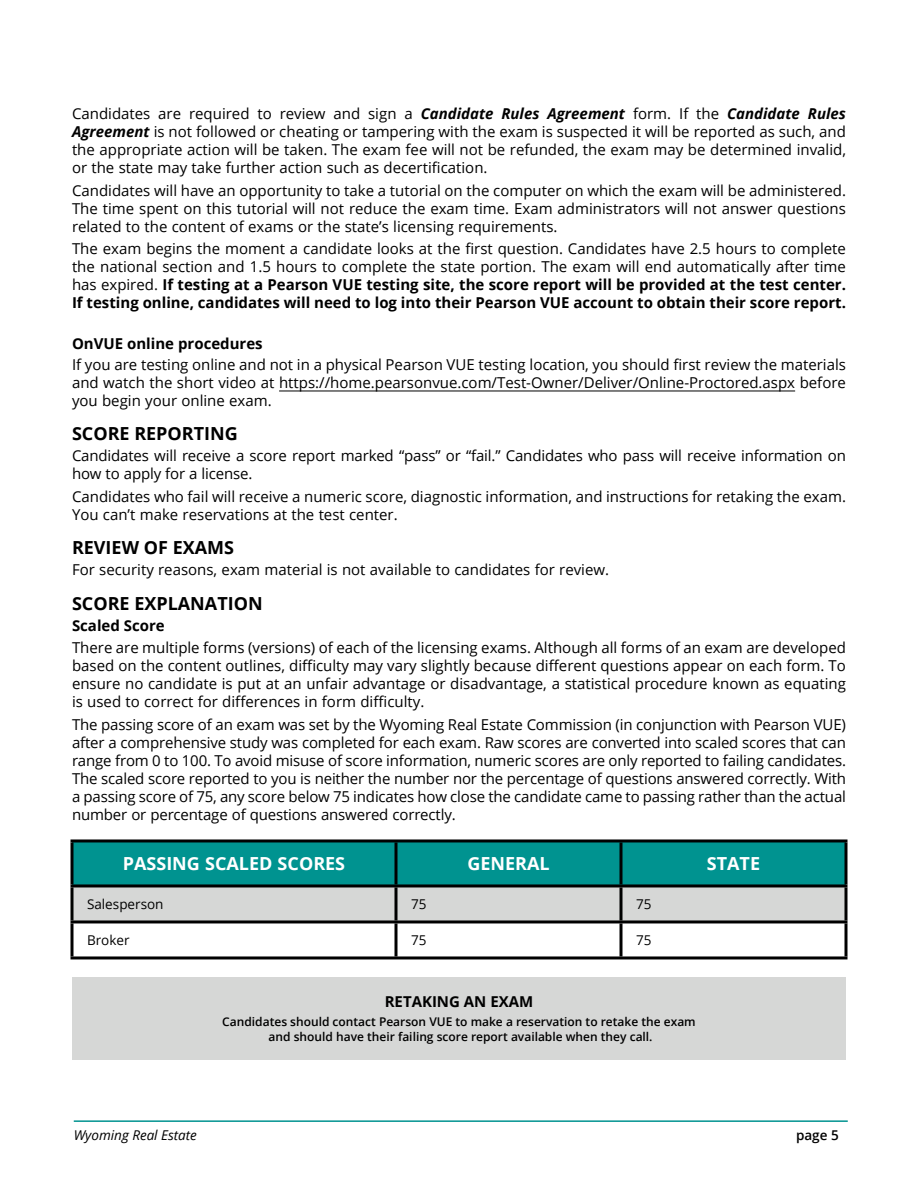
<style>
.page{position:relative;width:918px;height:1188px;background:#fff}
.page>*{position:absolute;margin:0;border:0;box-sizing:border-box;transform-origin:0 0}
.t1{font:700 18px "Open Sans";color:#000}
.t2{font:700 18px "Open Sans";color:#fff}
.t3{font:15px/18px "Open Sans";color:#000;text-align:justify}
.t4{font:700 15px "Open Sans";color:#000}
.t5{font:13.5px "Open Sans";color:#000}
.t6{font:italic 13.5px "Open Sans";color:#000}
.t7{font:600 13.5px "Open Sans";color:#000}
.t8{font:600 12px/15px "Open Sans";color:#000;text-align:center}
.s1{font-weight:700;font-style:italic}
.s2{font-weight:700}
</style>
<div class="page">
<hr style="left:74px;top:1120px;width:774px;height:2px;background:#009390">
<hr style="left:279px;top:391px;width:516px;height:1px;background:#000">
<svg style="left:74px;top:842px;width:770px;height:78px;background:#5caeac"></svg>
<hr style="left:70px;top:839px;width:326px;height:3px;background:#000">
<svg style="left:70px;top:842px;width:4px;height:42px"></svg>
<hr style="left:396px;top:839px;width:225px;height:3px;background:#000">
<svg style="left:394px;top:842px;width:4px;height:42px"></svg>
<hr style="left:621px;top:839px;width:227px;height:3px;background:#000">
<hr style="left:620px;top:842px;width:2px;height:42px;background:#000">
<svg style="left:844px;top:842px;width:4px;height:42px"></svg>
<hr style="left:70px;top:884px;width:326px;height:3px;background:#000">
<svg style="left:70px;top:887px;width:4px;height:33px"></svg>
<hr style="left:396px;top:884px;width:225px;height:3px;background:#000">
<svg style="left:394px;top:887px;width:4px;height:33px"></svg>
<hr style="left:621px;top:884px;width:227px;height:3px;background:#000">
<hr style="left:620px;top:887px;width:2px;height:33px;background:#000">
<svg style="left:844px;top:887px;width:4px;height:33px"></svg>
<hr style="left:70px;top:920px;width:326px;height:3px;background:#000">
<svg style="left:70px;top:923px;width:4px;height:33px"></svg>
<hr style="left:396px;top:920px;width:225px;height:3px;background:#000">
<svg style="left:394px;top:923px;width:4px;height:33px"></svg>
<hr style="left:621px;top:920px;width:227px;height:3px;background:#000">
<hr style="left:620px;top:923px;width:2px;height:33px;background:#000">
<svg style="left:844px;top:923px;width:4px;height:33px"></svg>
<hr style="left:70px;top:956px;width:326px;height:3px;background:#000">
<hr style="left:396px;top:956px;width:225px;height:3px;background:#000">
<hr style="left:621px;top:956px;width:227px;height:3px;background:#000">
<div style="left:72px;top:977px;width:774px;height:82px;background:#d6d7d6"></div>
<p class="t3" style="left:72px;top:105px;width:776px">Candidates are required to review and sign a <span class="s1">Candidate Rules Agreement</span> form. If the <span class="s1">Candidate Rules Agreement</span> is not followed or cheating or tampering with the exam is suspected it will be reported as such, and the appropriate action will be taken. The exam fee will not be refunded, the exam may be determined invalid, or the state may take further action such as decertification.</p>
<p class="t3" style="left:72px;top:181px;width:776px">Candidates will have an opportunity to take a tutorial on the computer on which the exam will be administered.<br>The time spent on this tutorial will not reduce the exam time. Exam administrators will not answer questions related to the content of exams or the state’s licensing requirements.</p>
<p class="t3" style="left:72px;top:240px;width:776px">The exam begins the moment a candidate looks at the first question. Candidates have 2.5 hours to complete the national section and 1.5 hours to complete the state portion. The exam will end automatically after time has expired. <span class="s2">If testing at a Pearson VUE testing site, the score report will be provided at the test center.<br>If testing online, candidates will need to log into their Pearson VUE account to obtain their score report.</span></p>
<p class="t4" style="left:72px;top:333px;width:192px">OnVUE online procedures</p>
<p class="t3" style="left:72px;top:355px;width:776px">If you are testing online and not in a physical Pearson VUE testing location, you should first review the materials and watch the short video at https://home.pearsonvue.com/Test-Owner/Deliver/Online-Proctored.aspx before you begin your online exam.</p>
<p class="t1" style="left:72px;top:421px;width:167px">SCORE REPORTING</p>
<p class="t3" style="left:72px;top:447px;width:775px">Candidates will receive a score report marked “pass” or “fail.” Candidates who pass will receive information on how to apply for a license.</p>
<p class="t3" style="left:72px;top:487px;width:775px">Candidates who fail will receive a numeric score, diagnostic information, and instructions for retaking the exam.<br>You can’t make reservations at the test center.</p>
<p class="t1" style="left:72px;top:535px;width:164px">REVIEW OF EXAMS</p>
<p class="t3" style="left:72px;top:561px;width:539px">For security reasons, exam material is not available to candidates for review.</p>
<p class="t1" style="left:72px;top:591px;width:192px">SCORE EXPLANATION</p>
<p class="t4" style="left:72px;top:615px;width:94px">Scaled Score</p>
<p class="t3" style="left:72px;top:639px;width:776px">There are multiple forms (versions) of each of the licensing exams. Although all forms of an exam are developed based on the content outlines, difficulty may vary slightly because different questions appear on each form. To ensure no candidate is put at an unfair advantage or disadvantage, a statistical procedure known as equating is used to correct for differences in form difficulty.</p>
<p class="t3" style="left:72px;top:715px;width:776px">The passing score of an exam was set by the Wyoming Real Estate Commission (in conjunction with Pearson VUE) after a comprehensive study was completed for each exam. Raw scores are converted into scaled scores that can range from 0 to 100. To avoid misuse of score information, numeric scores are only reported to failing candidates.<br>The scaled score reported to you is neither the number nor the percentage of questions answered correctly. With a passing score of 75, any score below 75 indicates how close the candidate came to passing rather than the actual number or percentage of questions answered correctly.</p>
<p class="t2" style="left:123px;top:851px;width:224px">PASSING SCALED SCORES</p>
<p class="t2" style="left:467px;top:851px;width:84px">GENERAL</p>
<p class="t2" style="left:707px;top:851px;width:55px">STATE</p>
<p class="t5" style="left:87px;top:895px;width:78px">Salesperson</p>
<p class="t5" style="left:411px;top:895px;width:17px">75</p>
<p class="t5" style="left:636px;top:895px;width:17px">75</p>
<p class="t5" style="left:87px;top:931px;width:44px">Broker</p>
<p class="t5" style="left:411px;top:931px;width:17px">75</p>
<p class="t5" style="left:636px;top:931px;width:17px">75</p>
<p class="t4" style="left:385px;top:991px;width:150px">RETAKING AN EXAM</p>
<p class="t8" style="left:222px;top:1014px;width:475px">Candidates should contact Pearson VUE to make a reservation to retake the exam and should have their failing score report available when they call.</p>
<p class="t6" style="left:74px;top:1126px;width:125px">Wyoming Real Estate</p>
<p class="t7" style="left:796px;top:1126px;width:44px">page 5</p>
</div>
